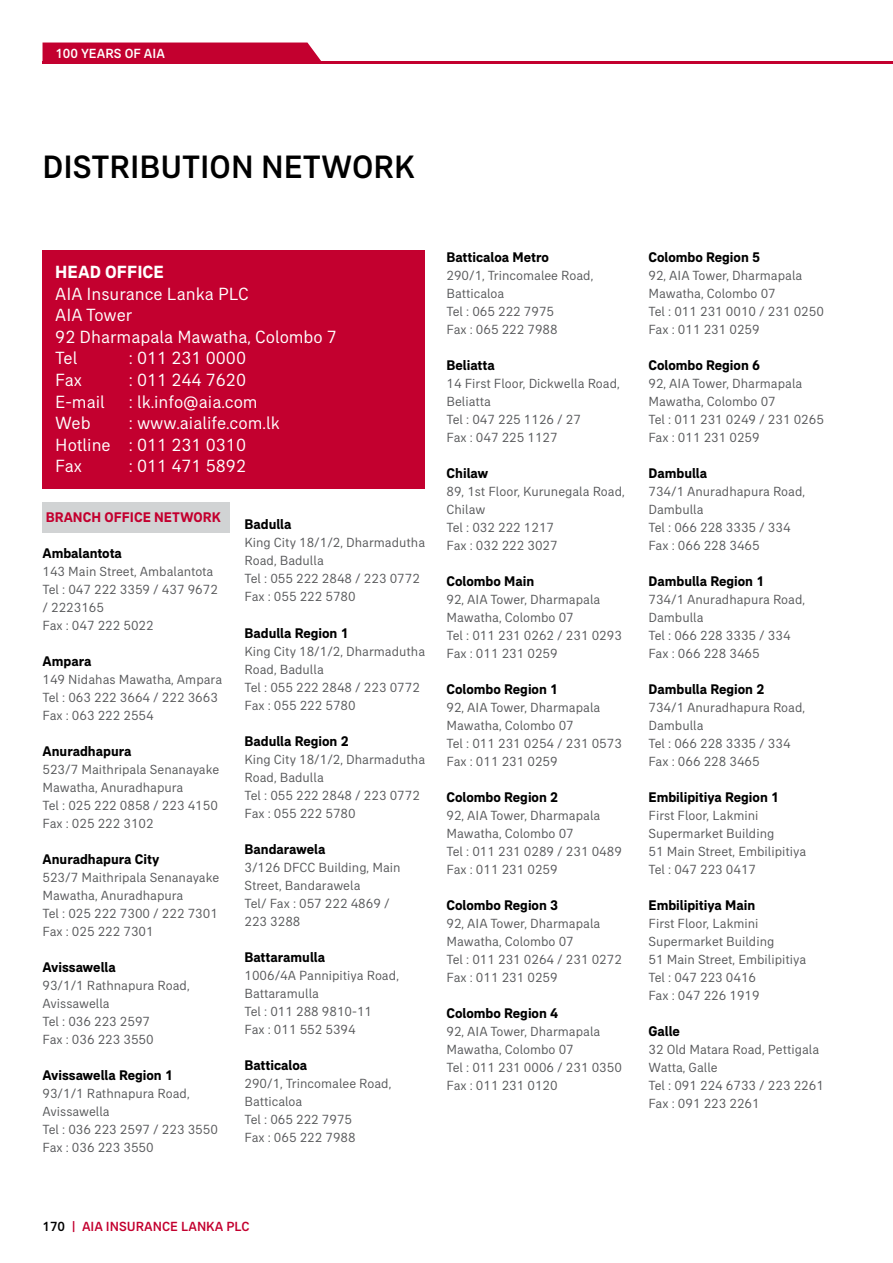
<style>
.page{position:relative;width:893px;height:1263px;background:#fff}
.page>*{position:absolute;margin:0;border:0;box-sizing:border-box;transform-origin:0 0}
.t1{font:500 33px "AIA Everest";color:#000}
.t2{font:18px/21.6px "AIA Everest";color:#fff}
.t3{font:700 18px "AIA Everest";color:#fff}
.t4{font:700 14.25px "AIA Everest";color:#000}
.t5{font:700 14.25px "AIA Everest";color:#c3002f}
.t6{font:13.5px/18px "AIA Everest";color:#58595b}
.t7{font:500 13.5px "AIA Everest";color:#c3002f}
.t8{font:500 13.5px "AIA Everest";color:#fff}
.s1{color:#000}
</style>
<div class="page">
<hr style="left:43px;top:61px;width:850px;height:3px;background:#c3002f">
<div style="left:43px;top:43px;width:278px;height:18px;background:#c3002f"></div>
<div style="left:43px;top:502px;width:187px;height:30px;background:#d1d3d4"></div>
<div style="left:43px;top:251px;width:382px;height:238px;background:#c3002f"></div>
<p class="t8" style="left:55px;top:46px;width:111px">100 YEARS OF AIA</p>
<h1 class="t1" style="left:43px;top:148px;width:374px">DISTRIBUTION NETWORK</h1>
<h2 class="t3" style="left:55px;top:261px;width:110px">HEAD OFFICE</h2>
<h2 class="t2" style="left:55px;top:282px;width:283px">AIA Insurance Lanka PLC<br>AIA Tower<br>92 Dharmapala Mawatha, Colombo 7<br>Tel</h2>
<h2 class="t2" style="left:129px;top:347px;width:119px">: 011 231 0000</h2>
<h2 class="t2" style="left:55px;top:369px;width:28px">Fax</h2>
<h2 class="t2" style="left:129px;top:369px;width:119px">: 011 244 7620</h2>
<h2 class="t2" style="left:55px;top:390px;width:51px">E-mail</h2>
<h2 class="t2" style="left:129px;top:390px;width:130px">: lk.info@aia.com</h2>
<h2 class="t2" style="left:55px;top:412px;width:37px">Web</h2>
<h2 class="t2" style="left:55px;top:412px;width:226px;text-indent:73px">: www.aialife.com.lk<br>Hotline : 011 231 0310<br>Fax</h2>
<h2 class="t2" style="left:129px;top:455px;width:119px">: 011 471 5892</h2>
<p class="t5" style="left:46px;top:509px;width:177px">BRANCH OFFICE NETWORK</p>
<p class="t4" style="left:43px;top:545px;width:81px">Ambalantota</p>
<p class="t6" style="left:43px;top:563px;width:177px">143 Main Street, Ambalantota<br>Tel : 047 222 3359 / 437 9672 / 2223165<br>Fax : 047 222 5022</p>
<p class="t4" style="left:43px;top:653px;width:50px">Ampara</p>
<p class="t6" style="left:43px;top:671px;width:181px">149 Nidahas Mawatha, Ampara<br>Tel : 063 222 3664 / 222 3663<br>Fax : 063 222 2554</p>
<p class="t4" style="left:43px;top:743px;width:90px">Anuradhapura</p>
<p class="t6" style="left:43px;top:761px;width:178px">523/7 Maithripala Senanayake<br>Mawatha, Anuradhapura<br>Tel : 025 222 0858 / 223 4150<br>Fax : 025 222 3102</p>
<p class="t4" style="left:43px;top:851px;width:118px">Anuradhapura City</p>
<p class="t6" style="left:43px;top:869px;width:178px">523/7 Maithripala Senanayake<br>Mawatha, Anuradhapura<br>Tel : 025 222 7300 / 222 7301<br>Fax : 025 222 7301</p>
<p class="t4" style="left:43px;top:959px;width:75px">Avissawella</p>
<p class="t6" style="left:43px;top:977px;width:149px">93/1/1 Rathnapura Road,<br>Avissawella<br>Tel : 036 223 2597<br>Fax : 036 223 3550</p>
<p class="t4" style="left:43px;top:1067px;width:132px">Avissawella Region 1</p>
<p class="t6" style="left:43px;top:1085px;width:177px">93/1/1 Rathnapura Road,<br>Avissawella<br>Tel : 036 223 2597 / 223 3550<br>Fax : 036 223 3550</p>
<p class="t4" style="left:244px;top:516px;width:48px">Badulla</p>
<p class="t6" style="left:244px;top:534px;width:182px">King City 18/1/2, Dharmadutha<br>Road, Badulla<br>Tel : 055 222 2848 / 223 0772<br>Fax : 055 222 5780</p>
<p class="t4" style="left:244px;top:624px;width:106px">Badulla Region 1</p>
<p class="t6" style="left:244px;top:642px;width:182px">King City 18/1/2, Dharmadutha<br>Road, Badulla<br>Tel : 055 222 2848 / 223 0772<br>Fax : 055 222 5780</p>
<p class="t4" style="left:244px;top:732px;width:106px">Badulla Region 2</p>
<p class="t6" style="left:244px;top:750px;width:182px">King City 18/1/2, Dharmadutha<br>Road, Badulla<br>Tel : 055 222 2848 / 223 0772<br>Fax : 055 222 5780</p>
<p class="t4" style="left:244px;top:840px;width:82px">Bandarawela</p>
<p class="t6" style="left:244px;top:858px;width:158px">3/126 DFCC Building, Main<br>Street, Bandarawela<br>Tel/ Fax : 057 222 4869 /<br>223 3288</p>
<p class="t4" style="left:244px;top:948px;width:82px">Battaramulla</p>
<p class="t6" style="left:244px;top:966px;width:156px">1006/4A Pannipitiya Road,<br>Battaramulla<br>Tel : 011 288 9810-11<br>Fax : 011 552 5394</p>
<p class="t4" style="left:244px;top:1056px;width:64px">Batticaloa</p>
<p class="t6" style="left:244px;top:1074px;width:149px">290/1, Trincomalee Road,<br>Batticaloa<br>Tel : 065 222 7975<br>Fax : 065 222 7988</p>
<p class="t4" style="left:446px;top:248px;width:104px">Batticaloa Metro</p>
<p class="t6" style="left:446px;top:266px;width:149px">290/1, Trincomalee Road,<br>Batticaloa<br>Tel : 065 222 7975<br>Fax : 065 222 7988</p>
<p class="t4" style="left:446px;top:356px;width:50px">Beliatta</p>
<p class="t6" style="left:446px;top:374px;width:175px">14 First Floor, Dickwella Road,<br>Beliatta<br>Tel : 047 225 1126 / 27<br>Fax : 047 225 1127</p>
<p class="t4" style="left:446px;top:464px;width:43px">Chilaw</p>
<p class="t6" style="left:446px;top:482px;width:180px">89, 1st Floor, Kurunegala Road,<br>Chilaw<br>Tel : 032 222 1217<br>Fax : 032 222 3027</p>
<p class="t4" style="left:446px;top:572px;width:89px">Colombo Main</p>
<p class="t6" style="left:446px;top:590px;width:177px">92, AIA Tower, Dharmapala<br>Mawatha, Colombo 07<br>Tel : 011 231 0262 / 231 0293<br>Fax : 011 231 0259</p>
<p class="t4" style="left:446px;top:680px;width:113px">Colombo Region 1</p>
<p class="t6" style="left:446px;top:698px;width:177px">92, AIA Tower, Dharmapala<br>Mawatha, Colombo 07<br>Tel : 011 231 0254 / 231 0573<br>Fax : 011 231 0259</p>
<p class="t4" style="left:446px;top:788px;width:113px">Colombo Region 2</p>
<p class="t6" style="left:446px;top:806px;width:177px">92, AIA Tower, Dharmapala<br>Mawatha, Colombo 07<br>Tel : 011 231 0289 / 231 0489<br>Fax : 011 231 0259</p>
<p class="t4" style="left:446px;top:896px;width:113px">Colombo Region 3</p>
<p class="t6" style="left:446px;top:914px;width:177px">92, AIA Tower, Dharmapala<br>Mawatha, Colombo 07<br>Tel : 011 231 0264 / 231 0272<br>Fax : 011 231 0259</p>
<p class="t4" style="left:446px;top:1004px;width:113px">Colombo Region 4</p>
<p class="t6" style="left:446px;top:1022px;width:177px">92, AIA Tower, Dharmapala<br>Mawatha, Colombo 07<br>Tel : 011 231 0006 / 231 0350<br>Fax : 011 231 0120</p>
<p class="t4" style="left:648px;top:248px;width:113px">Colombo Region 5</p>
<p class="t6" style="left:648px;top:266px;width:177px">92, AIA Tower, Dharmapala<br>Mawatha, Colombo 07<br>Tel : 011 231 0010 / 231 0250<br>Fax : 011 231 0259</p>
<p class="t4" style="left:648px;top:356px;width:113px">Colombo Region 6</p>
<p class="t6" style="left:648px;top:374px;width:177px">92, AIA Tower, Dharmapala<br>Mawatha, Colombo 07<br>Tel : 011 231 0249 / 231 0265<br>Fax : 011 231 0259</p>
<p class="t4" style="left:648px;top:464px;width:60px">Dambulla</p>
<p class="t6" style="left:648px;top:482px;width:158px">734/1 Anuradhapura Road,<br>Dambulla<br>Tel : 066 228 3335 / 334<br>Fax : 066 228 3465</p>
<p class="t4" style="left:648px;top:572px;width:117px">Dambulla Region 1</p>
<p class="t6" style="left:648px;top:590px;width:158px">734/1 Anuradhapura Road,<br>Dambulla<br>Tel : 066 228 3335 / 334<br>Fax : 066 228 3465</p>
<p class="t4" style="left:648px;top:680px;width:117px">Dambulla Region 2</p>
<p class="t6" style="left:648px;top:698px;width:158px">734/1 Anuradhapura Road,<br>Dambulla<br>Tel : 066 228 3335 / 334<br>Fax : 066 228 3465</p>
<p class="t4" style="left:648px;top:788px;width:132px">Embilipitiya Region 1</p>
<p class="t6" style="left:648px;top:806px;width:159px">First Floor, Lakmini<br>Supermarket Building<br>51 Main Street, Embilipitiya<br>Tel : 047 223 0417</p>
<p class="t4" style="left:648px;top:896px;width:108px">Embilipitiya Main</p>
<p class="t6" style="left:648px;top:914px;width:159px">First Floor, Lakmini<br>Supermarket Building<br>51 Main Street, Embilipitiya<br>Tel : 047 223 0416<br>Fax : 047 226 1919</p>
<p class="t4" style="left:648px;top:1022px;width:33px">Galle</p>
<p class="t6" style="left:648px;top:1040px;width:177px">32 Old Matara Road, Pettigala<br>Watta, Galle<br>Tel : 091 224 6733 / 223 2261<br>Fax : 091 223 2261</p>
<p class="t7" style="left:43px;top:1218px;width:209px"><span class="s1">170</span> | AIA INSURANCE LANKA PLC</p>
</div>
